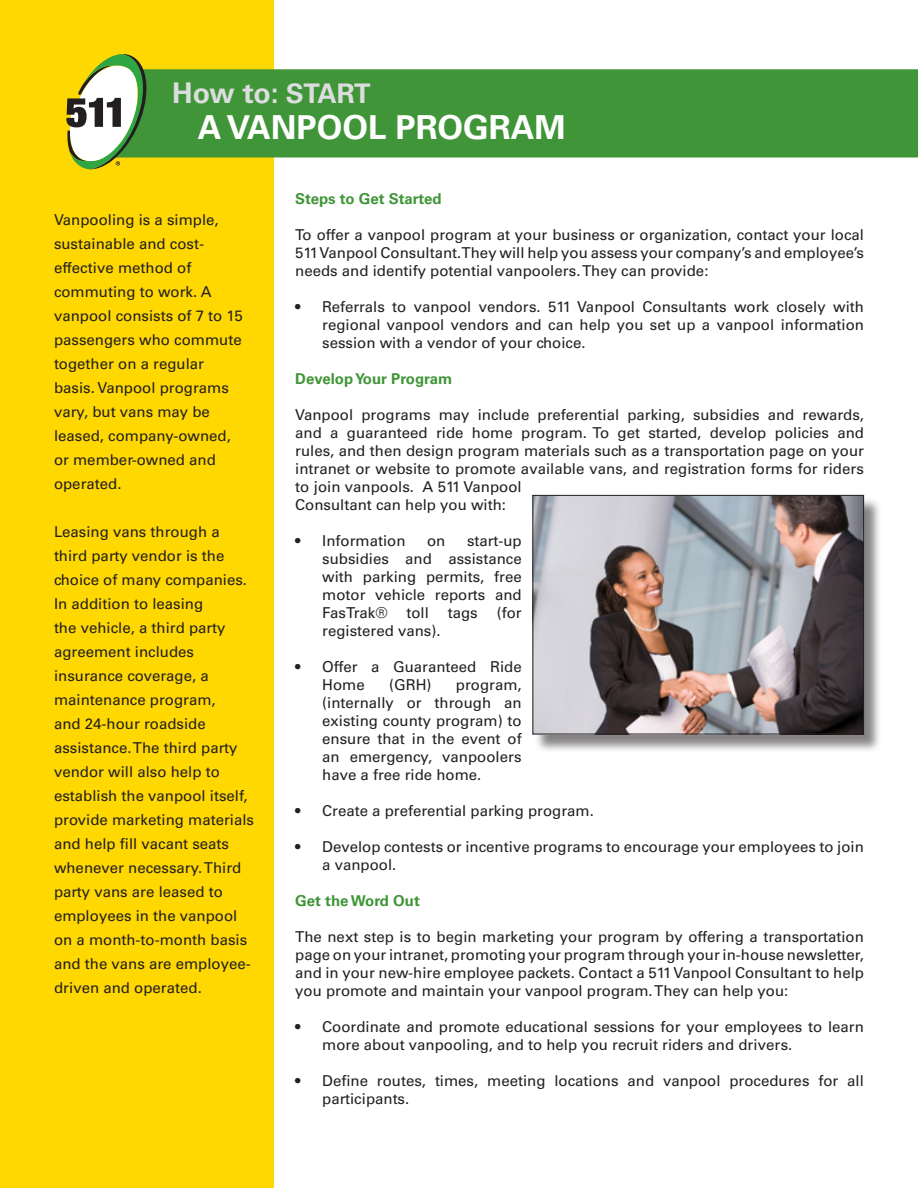
<style>
.page{position:relative;width:918px;height:1188px;background:#fff}
.page>*{position:absolute;margin:0;border:0;box-sizing:border-box;transform-origin:0 0}
.t1{font:700 33px "Univers LT";color:#fff}
.t2{font:700 28.5px "Univers LT";color:#dcdddf}
.t3{font:15px/24px "Univers LT";color:#231f20}
.t4{font:700 15px "Univers LT";color:#3f9537}
.s1{font-size:27px}
</style>
<div class="page">
<div style="left:0;top:0;width:274px;height:1188px;background:#ffd801"></div>
<div style="left:146px;top:69px;width:772px;height:89px;background:#3f9537"></div>
<svg style="left:66px;top:54px;width:80px;height:115px"></svg>
<div style="left:534px;top:498px;width:348px;height:256px;background:#231f20;opacity:.55"></div>
<img style="left:534px;top:497px;width:328px;height:235px">
<div style="left:532px;top:495px;width:332px;height:239px;border:1px solid #231f20"></div>
<p class="t2" style="left:172px;top:77px;width:200px">How to: <span class="s1">START</span></p>
<p class="t1" style="left:198px;top:109px;width:370px">A VANPOOL PROGRAM</p>
<p class="t3" style="left:54px;top:207px;width:190px">Vanpooling is a simple, sustainable and cost&shy;effective method of commuting to work. A vanpool consists of 7 to 15 passengers who commute together on a regular basis. Vanpool programs vary, but vans may be leased, company-owned, or member-owned and operated.</p>
<p class="t3" style="left:54px;top:519px;width:202px">Leasing vans through a third party vendor is the choice of many companies.<br>In addition to leasing<br>the vehicle, a third party agreement includes insurance coverage, a maintenance program,<br>and 24-hour roadside assistance. The third party vendor will also help to establish the vanpool itself, provide marketing materials and help fill vacant seats whenever necessary. Third party vans are leased to employees in the vanpool on a month-to-month basis and the vans are employee&shy;driven and operated.</p>
<h5 class="t4" style="left:295px;top:190px;width:148px">Steps to Get Started</h5>
<p class="t3" style="left:295px;top:226px;width:570px;line-height:18px;text-align:justify">To offer a vanpool program at your business or organization, contact your local 511 Vanpool Consultant. They will help you assess your company’s and employee’s needs and identify potential vanpoolers. They can provide:</p>
<p class="t3" style="left:322px;top:298px;width:543px;line-height:18px;text-align:justify;text-indent:-27px">• Referrals to vanpool vendors. 511 Vanpool Consultants work closely with regional vanpool vendors and can help you set up a vanpool information session with a vendor of your choice.</p>
<h5 class="t4" style="left:295px;top:370px;width:159px">Develop Your Program</h5>
<p class="t3" style="left:295px;top:406px;width:570px;line-height:18px">Vanpool programs may include preferential parking, subsidies and rewards, and a guaranteed ride home program. To get started, develop policies and rules, and then design program materials such as a transportation page on your intranet or website to promote available vans, and registration forms for riders to join vanpools. A 511 Vanpool<br>Consultant can help you with:</p>
<p class="t3" style="left:295px;top:529px;width:112px">• Information</p>
<p class="t3" style="left:427px;top:529px;width:20px">on</p>
<p class="t3" style="left:322px;top:532px;width:201px;line-height:18px;text-align:justify;text-indent:145px">start-up subsidies and assistance with parking permits, free motor vehicle reports and FasTrak®</p>
<p class="t3" style="left:406px;top:601px;width:24px">toll</p>
<p class="t3" style="left:448px;top:601px;width:31px">tags</p>
<p class="t3" style="left:497px;top:601px;width:26px">(for</p>
<p class="t3" style="left:322px;top:619px;width:120px">registered vans).</p>
<p class="t3" style="left:322px;top:658px;width:201px;line-height:18px;text-indent:-27px">• Offer a Guaranteed Ride<br>Home</p>
<p class="t3" style="left:389px;top:673px;width:44px">(GRH)</p>
<p class="t3" style="left:322px;top:676px;width:201px;line-height:18px;text-align:justify;text-indent:134px">program, (internally or through an existing county program) to ensure that in the event of an emergency, vanpoolers have a free ride home.</p>
<p class="t3" style="left:295px;top:799px;width:300px">• Create a preferential parking program.</p>
<p class="t3" style="left:322px;top:838px;width:543px;line-height:18px;text-indent:-27px">• Develop contests or incentive programs to encourage your employees to join a vanpool.</p>
<h5 class="t4" style="left:295px;top:892px;width:126px">Get the Word Out</h5>
<p class="t3" style="left:295px;top:928px;width:570px;line-height:18px;text-align:justify">The next step is to begin marketing your program by offering a transportation page on your intranet, promoting your program through your in-house newsletter, and in your new-hire employee packets. Contact a 511 Vanpool Consultant to help you promote and maintain your vanpool program. They can help you:</p>
<p class="t3" style="left:322px;top:1018px;width:543px;line-height:18px;text-indent:-27px">• Coordinate and promote educational sessions for your employees to learn more about vanpooling, and to help you recruit riders and drivers.</p>
<p class="t3" style="left:322px;top:1072px;width:543px;line-height:18px;text-indent:-27px">• Define routes, times, meeting locations and vanpool procedures for all participants.</p>
</div>
